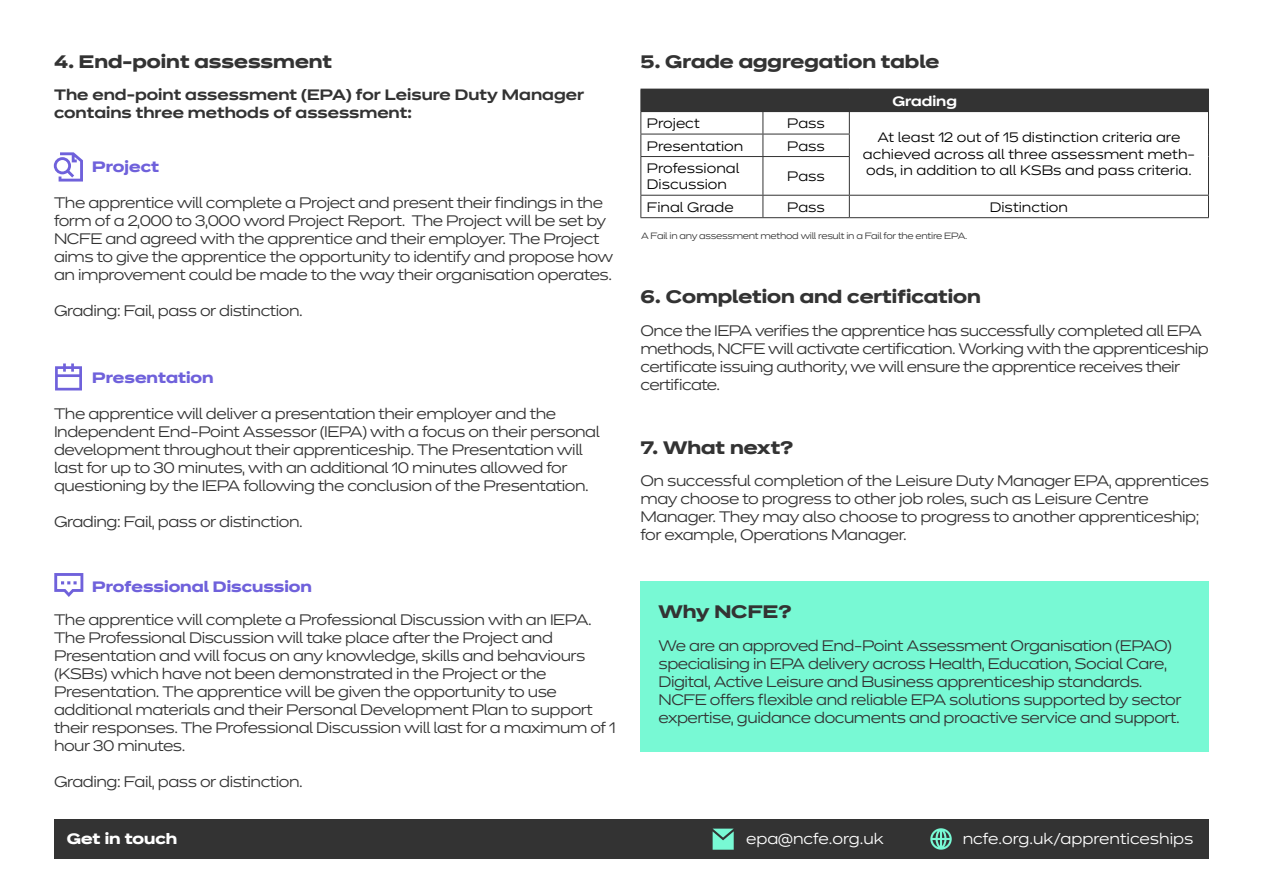
<style>
.page{position:relative;width:1263px;height:893px;background:#fff}
.page>*{position:absolute;margin:0;border:0;box-sizing:border-box;transform-origin:0 0}
.t1{font:700 18px "Dinamit";color:#333}
.t2{font:300 15px/18px "Dinamit";letter-spacing:-.03em;color:#333}
.t3{font:600 15px/18px "Dinamit";color:#333}
.t4{font:300 15px "Dinamit";color:#fff}
.t5{font:700 15px "Dinamit";color:#6f61db}
.t6{font:700 15px "Dinamit";color:#fff}
.t7{font:300 13.5px/16.2px "Dinamit";color:#000;text-align:center}
.t8{font:600 13.5px "Dinamit";color:#fff}
.t9{font:300 9px "Dinamit";letter-spacing:-.03em;color:#333}
</style>
<div class="page">
<svg style="left:54px;top:573px;width:29px;height:24px"></svg>
<svg style="left:54px;top:152px;width:29px;height:30px"></svg>
<svg style="left:55px;top:363px;width:27px;height:27px"></svg>
<div style="left:640px;top:581px;width:569px;height:171px;background:#78f9d4"></div>
<div style="left:54px;top:819px;width:1155px;height:40px;background:#333"></div>
<svg style="left:713px;top:829px;width:21px;height:21px"></svg>
<svg style="left:930px;top:828px;width:22px;height:22px"></svg>
<div style="left:641px;top:89px;width:567px;height:23px;background:#333"></div>
<svg style="left:1208px;top:89px;width:1px;height:68px"></svg>
<hr style="left:1208px;top:157px;width:1px;height:38px;background:#333">
<hr style="left:640px;top:134px;width:123px;height:1px;background:#333">
<svg style="left:640px;top:89px;width:1px;height:67px"></svg>
<hr style="left:763px;top:134px;width:87px;height:1px;background:#333">
<svg style="left:762px;top:112px;width:1px;height:44px"></svg>
<svg style="left:849px;top:112px;width:1px;height:44px"></svg>
<hr style="left:640px;top:156px;width:123px;height:1px;background:#333">
<hr style="left:640px;top:157px;width:1px;height:38px;background:#333">
<hr style="left:763px;top:156px;width:87px;height:1px;background:#333">
<hr style="left:762px;top:157px;width:1px;height:38px;background:#333">
<hr style="left:849px;top:157px;width:1px;height:38px;background:#333">
<hr style="left:640px;top:195px;width:123px;height:1px;background:#333">
<svg style="left:640px;top:196px;width:1px;height:21px"></svg>
<hr style="left:763px;top:195px;width:86px;height:1px;background:#333">
<svg style="left:762px;top:196px;width:1px;height:21px"></svg>
<hr style="left:849px;top:195px;width:360px;height:1px;background:#333">
<svg style="left:849px;top:196px;width:1px;height:21px"></svg>
<svg style="left:1208px;top:196px;width:1px;height:21px"></svg>
<hr style="left:640px;top:217px;width:123px;height:1px;background:#333">
<hr style="left:763px;top:217px;width:86px;height:1px;background:#333">
<hr style="left:849px;top:217px;width:360px;height:1px;background:#333">
<p class="t1" style="left:54px;top:46px;width:280px">4. End-point assessment</p>
<p class="t1" style="left:640px;top:46px;width:300px">5. Grade aggregation table</p>
<p class="t3" style="left:54px;top:84px;width:531px">The end-point assessment (EPA) for Leisure Duty Manager contains three methods of assessment:</p>
<p class="t5" style="left:92px;top:154px;width:68px">Project</p>
<p class="t2" style="left:54px;top:192px;width:561px">The apprentice will complete a Project and present their findings in the form of a 2,000 to 3,000 word Project Report. The Project will be set by NCFE and agreed with the apprentice and their employer. The Project aims to give the apprentice the opportunity to identify and propose how an improvement could be made to the way their organisation operates.</p>
<p class="t2" style="left:54px;top:300px;width:250px">Grading: Fail, pass or distinction.</p>
<p class="t5" style="left:92px;top:365px;width:123px">Presentation</p>
<p class="t2" style="left:54px;top:403px;width:547px">The apprentice will deliver a presentation their employer and the Independent End-Point Assessor (IEPA) with a focus on their personal development throughout their apprenticeship. The Presentation will last for up to 30 minutes, with an additional 10 minutes allowed for questioning by the IEPA following the conclusion of the Presentation.</p>
<p class="t2" style="left:54px;top:511px;width:250px">Grading: Fail, pass or distinction.</p>
<p class="t5" style="left:92px;top:573px;width:221px">Professional Discussion</p>
<p class="t2" style="left:54px;top:609px;width:563px">The apprentice will complete a Professional Discussion with an IEPA.<br>The Professional Discussion will take place after the Project and Presentation and will focus on any knowledge, skills and behaviours (KSBs) which have not been demonstrated in the Project or the Presentation. The apprentice will be given the opportunity to use additional materials and their Personal Development Plan to support their responses. The Professional Discussion will last for a maximum of 1 hour 30 minutes.</p>
<p class="t2" style="left:54px;top:771px;width:250px">Grading: Fail, pass or distinction.</p>
<p class="t8" style="left:892px;top:89px;width:66px">Grading</p>
<p class="t7" style="left:647px;top:114px;width:54px">Project</p>
<p class="t7" style="left:787px;top:114px;width:39px">Pass</p>
<p class="t7" style="left:863px;top:128px;width:334px">At least 12 out of 15 distinction criteria are achieved across all three assessment meth&shy;ods, in addition to all KSBs and pass criteria.</p>
<p class="t7" style="left:647px;top:136px;width:98px">Presentation</p>
<p class="t7" style="left:787px;top:136px;width:39px">Pass</p>
<p class="t7" style="left:647px;top:159px;width:94px;text-align:left">Professional<br>Discussion</p>
<p class="t7" style="left:787px;top:167px;width:39px">Pass</p>
<p class="t7" style="left:647px;top:197px;width:88px">Final Grade</p>
<p class="t7" style="left:787px;top:197px;width:39px">Pass</p>
<p class="t7" style="left:990px;top:197px;width:80px">Distinction</p>
<p class="t9" style="left:641px;top:228px;width:328px">A Fail in any assessment method will result in a Fail for the entire EPA.</p>
<p class="t1" style="left:640px;top:281px;width:342px">6. Completion and certification</p>
<p class="t2" style="left:640px;top:320px;width:570px">Once the IEPA verifies the apprentice has successfully completed all EPA methods, NCFE will activate certification. Working with the apprenticeship certificate issuing authority, we will ensure the apprentice receives their certificate.</p>
<p class="t1" style="left:640px;top:432px;width:154px">7. What next?</p>
<p class="t2" style="left:640px;top:470px;width:570px">On successful completion of the Leisure Duty Manager EPA, apprentices may choose to progress to other job roles, such as Leisure Centre Manager. They may also choose to progress to another apprenticeship; for example, Operations Manager.</p>
<p class="t1" style="left:658px;top:596px;width:134px">Why NCFE?</p>
<p class="t2" style="left:658px;top:635px;width:524px">We are an approved End-Point Assessment Organisation (EPAO) specialising in EPA delivery across Health, Education, Social Care, Digital, Active Leisure and Business apprenticeship standards.<br>NCFE offers flexible and reliable EPA solutions supported by sector expertise, guidance documents and proactive service and support.</p>
<p class="t6" style="left:67px;top:825px;width:112px">Get in touch</p>
<p class="t4" style="left:746px;top:827px;width:139px">epa@ncfe.org.uk</p>
<p class="t4" style="left:963px;top:827px;width:232px">ncfe.org.uk/apprenticeships</p>
</div>
